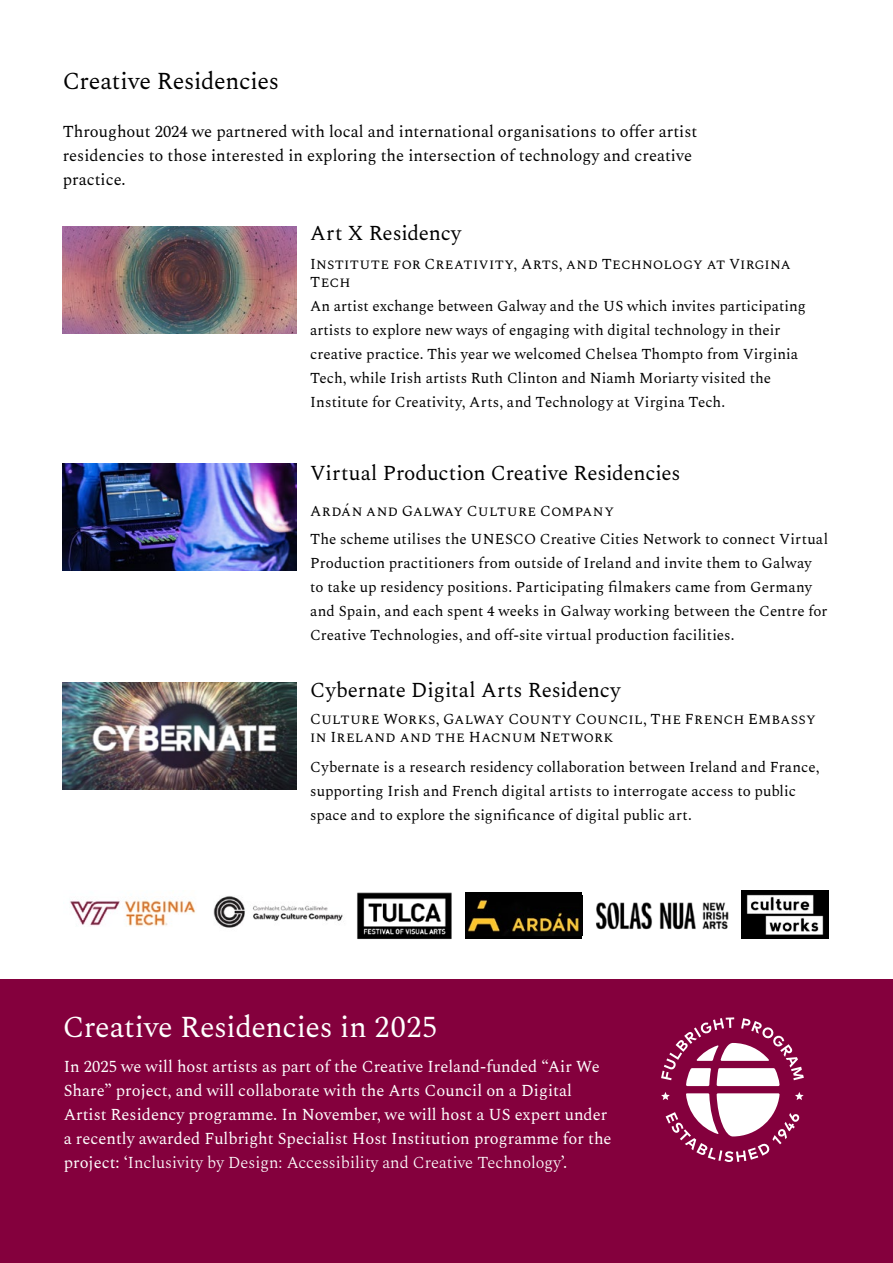
<style>
.page{position:relative;width:893px;height:1263px;background:#fff}
.page>*{position:absolute;margin:0;border:0;box-sizing:border-box;transform-origin:0 0}
.t1{font:30px "Spectral";letter-spacing:-.005em;color:#fff}
.t2{font:24px "Spectral";letter-spacing:-.01em;color:#000}
.t3{font:21px "Spectral";letter-spacing:-.005em;color:#000}
.t4{font:16.5px/24px "Spectral";color:#fff}
.t5{font:16.5px/24px "Spectral";color:#000}
.t6{font:15px/24px "Spectral";color:#000}
.t7{font:15px/18px "Spectral";letter-spacing:.025em;color:#000}
.s1{font-weight:300}
</style>
<div class="page">
<img style="left:63px;top:227px;width:234px;height:107px">
<img style="left:63px;top:463px;width:234px;height:107px">
<img style="left:63px;top:682px;width:234px;height:107px">
<div style="left:0;top:979px;width:893px;height:284px;background:#84003d"></div>
<svg style="left:661px;top:1017px;width:143px;height:69px"></svg>
<svg style="left:661px;top:1092px;width:143px;height:70px"></svg>
<div style="left:465px;top:892px;width:117px;height:46px;background:#000"></div>
<img style="left:468px;top:899px;width:114px;height:36px">
<div style="left:741px;top:890px;width:88px;height:49px;background:#000"></div>
<img style="left:746px;top:894px;width:78px;height:41px">
<img style="left:70px;top:900px;width:126px;height:27px">
<img style="left:213px;top:896px;width:130px;height:32px">
<img style="left:357px;top:892px;width:95px;height:48px">
<img style="left:596px;top:902px;width:133px;height:28px">
<h2 class="t2" style="left:63px;top:64px;width:218px">Creative Residencies</h2>
<p class="t5" style="left:63px;top:119px;width:636px">Throughout 2024 we partnered with local and international organisations to offer artist residencies to those interested in exploring the intersection of technology and creative practice.</p>
<h3 class="t3" style="left:310px;top:218px;width:153px">Art X Residency</h3>
<p class="t7" style="left:310px;top:254px;width:482px">Institute for Creativity, Arts, and Technology at Virgina<br>Tech</p>
<p class="t6" style="left:310px;top:293px;width:497px">An artist exchange between Galway and the US which invites participating artists to explore new ways of engaging with digital technology in their creative practice. This year we welcomed Chelsea Thompto from Virginia Tech, while Irish artists Ruth Clinton and Niamh Moriarty visited the Institute for Creativity, Arts, and Technology at Virgina Tech.</p>
<h3 class="t3" style="left:310px;top:458px;width:372px">Virtual Production Creative Residencies</h3>
<p class="t6" style="left:310px;top:496px;width:519px;line-height:27.6px">Ardán and Galway Culture Company<br>The scheme utilises the UNESCO Creative Cities Network to connect Virtual</p>
<p class="t6" style="left:310px;top:550px;width:519px">Production practitioners from outside of Ireland and invite them to Galway to take up residency positions. Participating filmakers came from Germany and Spain, and each spent 4 weeks in Galway working between the Centre for Creative Technologies, and off-site virtual production facilities.</p>
<h3 class="t3" style="left:310px;top:675px;width:312px">Cybernate Digital Arts Residency</h3>
<p class="t6" style="left:310px;top:709px;width:507px;line-height:18px">Culture Works, Galway County Council, The French Embassy in Ireland and the Hacnum Network</p>
<p class="t6" style="left:310px;top:754px;width:511px">Cybernate is a research residency collaboration between Ireland and France, supporting Irish and French digital artists to interrogate access to public space and to explore the significance of digital public art.</p>
<h1 class="t1" style="left:63px;top:1005px;width:376px">Creative Residencies in 2025</h1>
<p class="t4" style="left:64px;top:1053px;width:549px">In 2025 we will host artists as part of the Creative Ireland-funded “Air We Share” project, and will collaborate with the Arts Council on a Digital Artist Residency programme. In November, we will host a US expert under a recently awarded Fulbright Specialist Host Institution programme for the project: ‘<span class="s1">Inclusivity by Design: Accessibility and Creative Technology</span>’.</p>
</div>
